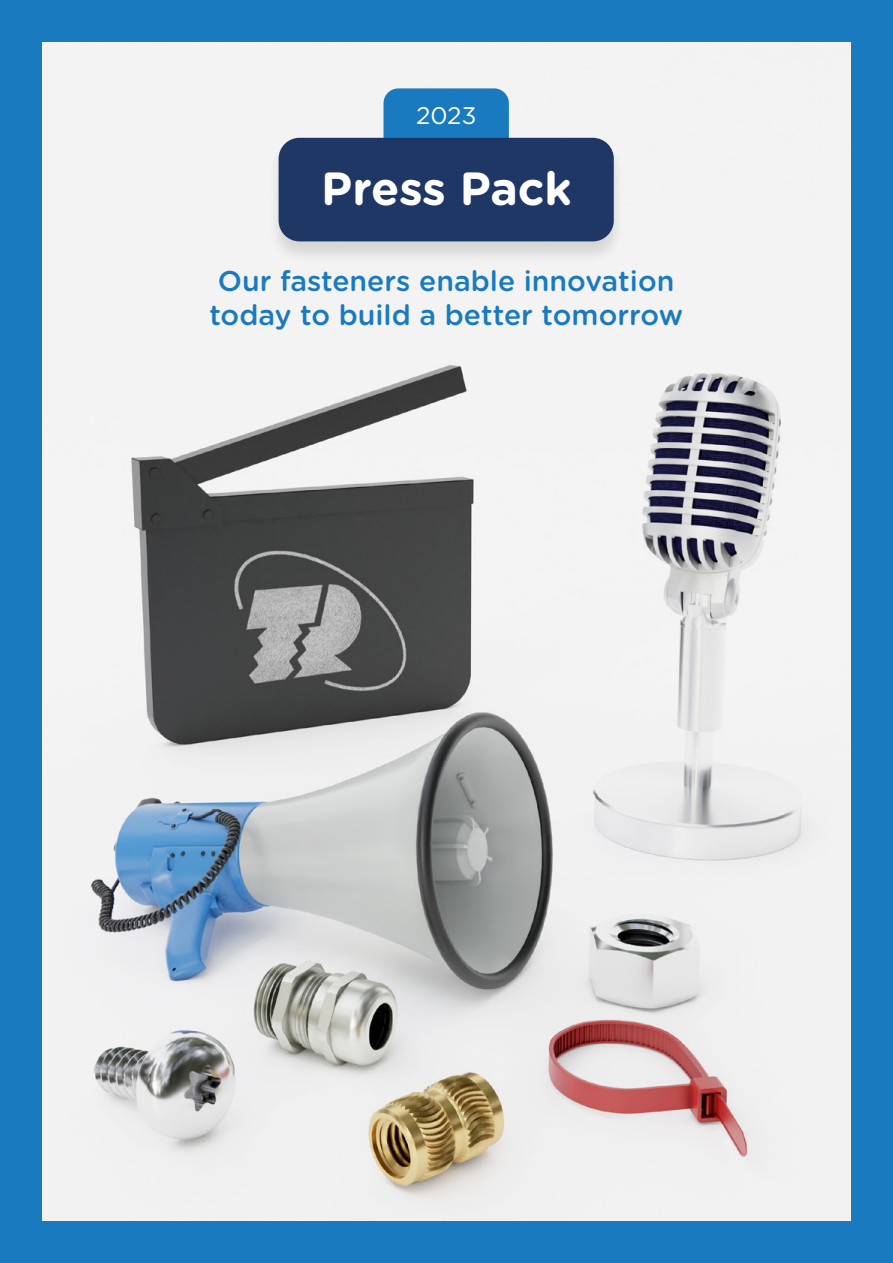
<style>
.page{position:relative;width:893px;height:1263px;background:#1a7abf}
.page>*{position:absolute;margin:0;border:0;box-sizing:border-box;transform-origin:0 0}
.t1{font:700 46.5px "Gotham Rounded";color:#fff}
.t2{font:500 28.5px/34.2px "Gotham Rounded";color:#1a7abf}
.t3{font:24px "Gotham Rounded";color:#fff}
</style>
<div class="page">
<img style="left:43px;top:43px;width:807px;height:1177px">
<svg style="left:383px;top:88px;width:126px;height:50px"></svg>
<div style="left:267px;top:138px;width:358px;height:126px;background:#000;opacity:.12"></div>
<div style="left:279px;top:138px;width:335px;height:103px;background:#1f3765;border-radius:21px"></div>
<p class="t3" style="left:416px;top:99px;width:62px">2023</p>
<h1 class="t1" style="left:321px;top:154px;width:252px">Press Pack</h1>
<p class="t2" style="left:209px;top:262px;width:475px">Our fasteners enable innovation today to build a better tomorrow</p>
</div>
